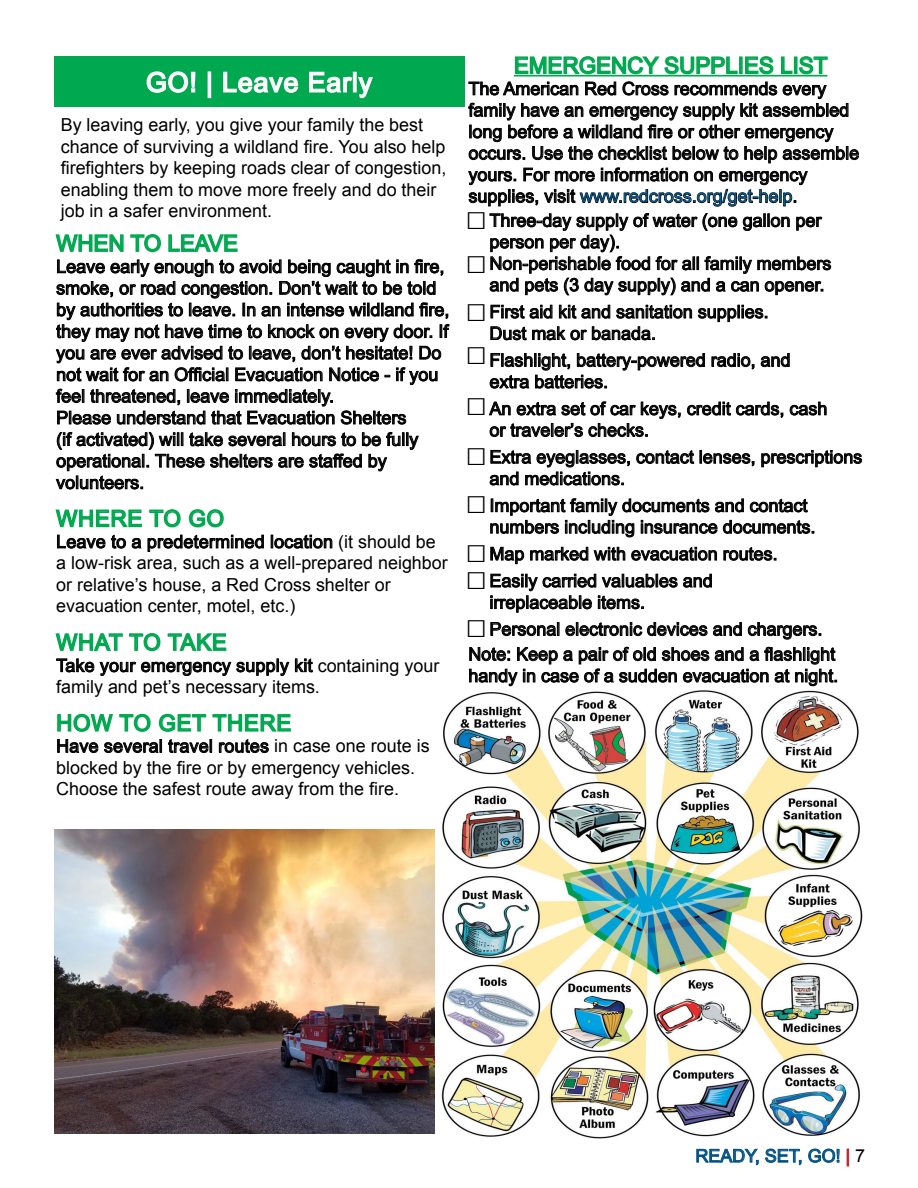
<style>
.page{position:relative;width:918px;height:1188px;background:#fff}
.page>*{position:absolute;margin:0;border:0;box-sizing:border-box;transform-origin:0 0}
.t1{font:35.85px/48.9px "Arial";color:#000}
.t2{font:26.85px "Arial";letter-spacing:.03em;color:#fff}
.t3{font:22.35px "Arial";color:#00a94f}
.t4{font:22.35px "Arial";letter-spacing:.03em;color:#00a94f}
.t5{font:18px/21.5px "Arial";color:#000}
.t6{font:18px "Arial";color:#025287}
.s1{color:#025287}
.s2{color:#c12127}
.s3{color:#000}
</style>
<div class="page">
<img style="left:54px;top:829px;width:380px;height:305px">
<img style="left:441px;top:690px;width:422px;height:448px">
<svg style="left:696px;top:1148px;width:63px;height:18px"></svg>
<svg style="left:765px;top:1148px;width:37px;height:18px"></svg>
<svg style="left:808px;top:1148px;width:32px;height:15px"></svg>
<svg style="left:847px;top:1149px;width:2px;height:17px"></svg>
<svg style="left:55px;top:234px;width:395px;height:191px"></svg>
<svg style="left:56px;top:432px;width:363px;height:58px"></svg>
<svg style="left:55px;top:509px;width:209px;height:43px"></svg>
<svg style="left:271px;top:534px;width:62px;height:15px"></svg>
<svg style="left:55px;top:633px;width:258px;height:43px"></svg>
<svg style="left:57px;top:713px;width:234px;height:40px"></svg>
<div style="left:54px;top:57px;width:410px;height:50px;background:#00a94f"></div>
<svg style="left:146px;top:71px;width:50px;height:22px"></svg>
<div style="left:208px;top:71px;width:3px;height:27px;border:1px solid #fff"></div>
<svg style="left:223px;top:71px;width:76px;height:22px"></svg>
<svg style="left:309px;top:71px;width:64px;height:28px"></svg>
<svg style="left:489px;top:213px;width:342px;height:83px"></svg>
<svg style="left:490px;top:304px;width:63px;height:15px"></svg>
<svg style="left:559px;top:304px;width:133px;height:15px"></svg>
<svg style="left:698px;top:305px;width:69px;height:17px"></svg>
<svg style="left:490px;top:326px;width:164px;height:15px"></svg>
<svg style="left:711px;top:353px;width:44px;height:17px"></svg>
<svg style="left:761px;top:353px;width:29px;height:14px"></svg>
<svg style="left:489px;top:353px;width:216px;height:36px"></svg>
<svg style="left:687px;top:401px;width:140px;height:17px"></svg>
<svg style="left:489px;top:401px;width:192px;height:36px"></svg>
<svg style="left:636px;top:450px;width:58px;height:14px"></svg>
<svg style="left:700px;top:450px;width:55px;height:17px"></svg>
<svg style="left:761px;top:450px;width:101px;height:18px"></svg>
<svg style="left:489px;top:450px;width:141px;height:36px"></svg>
<svg style="left:490px;top:498px;width:324px;height:40px"></svg>
<svg style="left:490px;top:547px;width:34px;height:17px"></svg>
<svg style="left:530px;top:547px;width:187px;height:14px"></svg>
<svg style="left:723px;top:547px;width:53px;height:14px"></svg>
<svg style="left:490px;top:573px;width:222px;height:40px"></svg>
<svg style="left:490px;top:622px;width:69px;height:14px"></svg>
<svg style="left:565px;top:622px;width:177px;height:14px"></svg>
<svg style="left:748px;top:622px;width:73px;height:18px"></svg>
<svg style="left:469px;top:647px;width:368px;height:40px"></svg>
<svg style="left:468px;top:56px;width:391px;height:151px"></svg>
<h2 class="t2" style="left:146px;top:64px;width:228px">GO! | Leave Early</h2>
<p class="t5" style="left:61px;top:114px;width:387px">By leaving early, you give your family the best chance of surviving a wildland fire. You also help firefighters by keeping roads clear of congestion, enabling them to move more freely and do their job in a safer environment.</p>
<p class="t3" style="left:56px;top:228px;width:183px">WHEN TO LEAVE</p>
<p class="t5" style="left:56px;top:256px;width:395px">Leave early enough to avoid being caught in fire, smoke, or road congestion. Don’t wait to be told by authorities to leave. In an intense wildland fire, they may not have time to knock on every door. If you are ever advised to leave, don’t hesitate! Do not wait for an Official Evacuation Notice - if you feel threatened, leave immediately.<br>Please understand that Evacuation Shelters<br>(if activated) will take several hours to be fully operational. These shelters are staffed by volunteers.</p>
<p class="t4" style="left:56px;top:503px;width:169px">WHERE TO GO</p>
<p class="t5" style="left:56px;top:531px;width:393px">Leave to a predetermined location (it should be a low-risk area, such as a well-prepared neighbor or relative’s house, a Red Cross shelter or evacuation center, motel, etc.)</p>
<p class="t4" style="left:56px;top:627px;width:172px">WHAT TO TAKE</p>
<p class="t5" style="left:56px;top:655px;width:385px">Take your emergency supply kit containing your family and pet’s necessary items.</p>
<p class="t4" style="left:56px;top:708px;width:237px">HOW TO GET THERE</p>
<p class="t5" style="left:56px;top:735px;width:375px">Have several travel routes in case one route is blocked by the fire or by emergency vehicles.<br>Choose the safest route away from the fire.</p>
<p class="t3" style="left:514px;top:50px;width:315px">EMERGENCY SUPPLIES LIST</p>
<p class="t5" style="left:469px;top:78px;width:392px">The American Red Cross recommends every family have an emergency supply kit assembled long before a wildland fire or other emergency occurs. Use the checklist below to help assemble yours. For more information on emergency supplies, visit <span class="s1">www.redcross.org/get-help</span>.</p>
<h1 class="t1" style="left:465px;top:195px;width:23px;line-height:43.5px">□ □</h1>
<h1 class="t1" style="left:465px;top:286px;width:23px;line-height:43.5px">□ □</h1>
<h1 class="t1" style="left:465px;top:378px;width:23px;text-align:justify">□ □ □ □</h1>
<h1 class="t1" style="left:465px;top:552px;width:23px;line-height:48px">□ □</h1>
<p class="t5" style="left:468px;top:643px;width:371px">Note: Keep a pair of old shoes and a flashlight handy in case of a sudden evacuation at night.</p>
<p class="t5" style="left:490px;top:209px;width:343px">Three-day supply of water (one gallon per person per day).<br>Non-perishable food for all family members and pets (3 day supply) and a can opener.</p>
<p class="t5" style="left:490px;top:301px;width:281px">First aid kit and sanitation supplies.<br>Dust mak or banada.</p>
<p class="t5" style="left:490px;top:349px;width:303px">Flashlight, battery-powered radio, and extra batteries.</p>
<p class="t5" style="left:490px;top:398px;width:339px">An extra set of car keys, credit cards, cash or traveler’s checks.</p>
<p class="t5" style="left:490px;top:446px;width:374px">Extra eyeglasses, contact lenses, prescriptions and medications.</p>
<p class="t5" style="left:490px;top:495px;width:327px">Important family documents and contact numbers including insurance documents.</p>
<p class="t5" style="left:490px;top:540px;width:290px;line-height:26.8px">Map marked with evacuation routes.<br>Easily carried valuables and</p>
<p class="t5" style="left:490px;top:589px;width:334px;line-height:26.8px">irreplaceable items.<br>Personal electronic devices and chargers.</p>
<p class="t6" style="left:695px;top:1143px;width:171px">READY, SET, GO! <span class="s2">|</span> <span class="s3">7</span></p>
</div>
